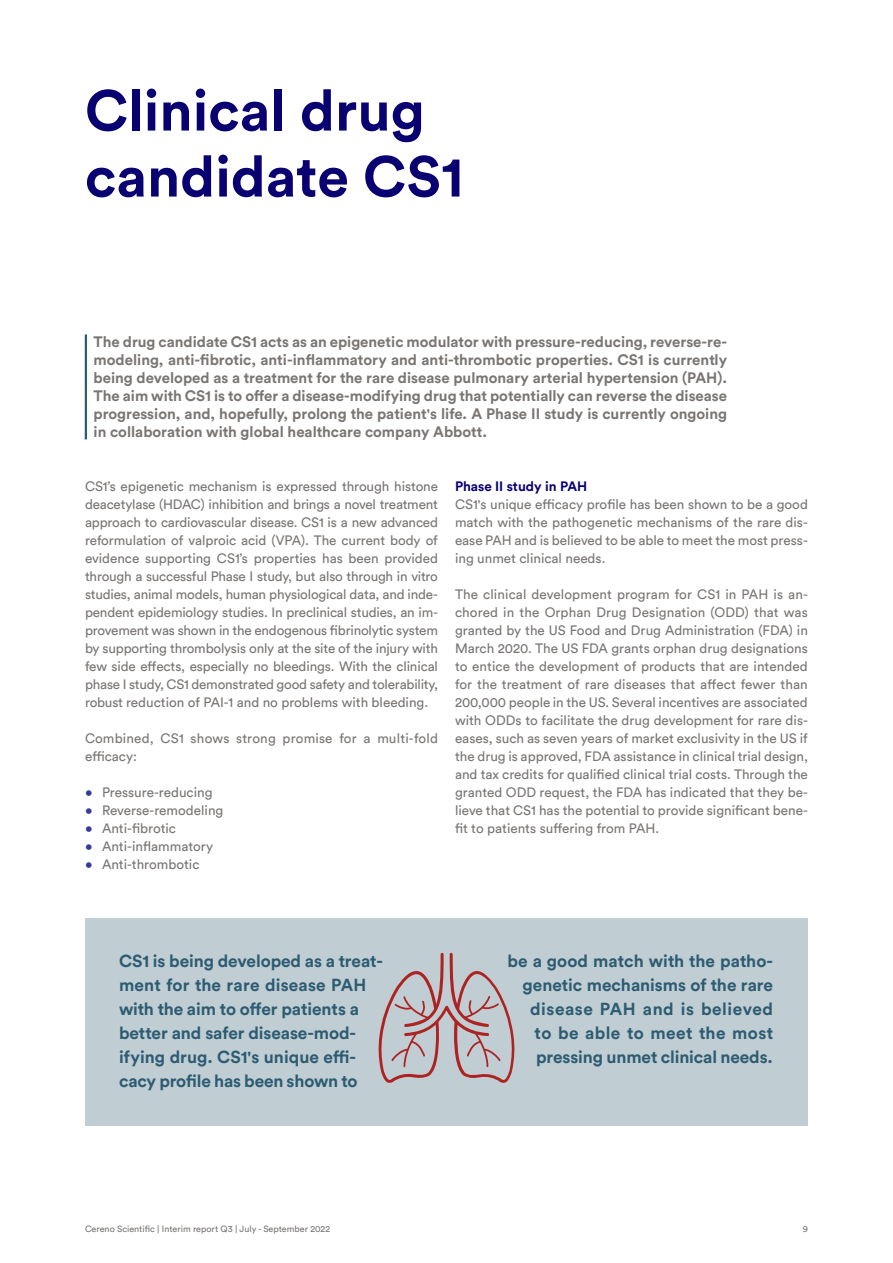
<style>
.page{position:relative;width:893px;height:1263px;background:#fff}
.page>*{position:absolute;margin:0;border:0;box-sizing:border-box;transform-origin:0 0}
.H1_1{font:700 57px/66px "Circular Std";color:#090072}
.Faktatext{font:700 17.25px/24px "Circular Std";letter-spacing:-.005em;color:#2d5b71}
.Ingress{font:700 15px/18px "Circular Std";color:#787573;text-align:justify}
.t1{font:13.5px/18px "Circular Std";color:#787573;text-align:justify}
.t2{font:700 13.5px "Circular Std";color:#090072}
.t3{font:9px "Circular Std";color:#787573}
.s1{color:#343b9b}
</style>
<div class="page">
<hr style="left:85px;top:334px;width:2px;height:105px;background:#2d5b71">
<div style="left:85px;top:918px;width:723px;height:208px;background:#c0ced4"></div>
<svg style="left:378px;top:953px;width:137px;height:130px"></svg>
<p class="H1_1" style="left:85px;top:76px;width:380px">Clinical drug candidate CS1</p>
<p class="Ingress" style="left:94px;top:332px;width:635px">The drug candidate CS1 acts as an epigenetic modulator with pressure-reducing, reverse-re&shy;modeling, anti-fibrotic, anti-inflammatory and anti-thrombotic properties. CS1 is currently being developed as a treatment for the rare disease pulmonary arterial hypertension (PAH).<br>The aim with CS1 is to offer a disease-modifying drug that potentially can reverse the disease progression, and, hopefully, prolong the patient's life. A Phase II study is currently ongoing in collaboration with global healthcare company Abbott.</p>
<p class="t1" style="left:85px;top:477px;width:355px">CS1’s epigenetic mechanism is expressed through histone deacetylase (HDAC) inhibition and brings a novel treatment approach to cardiovascular disease. CS1 is a new advanced reformulation of valproic acid (VPA). The current body of evidence supporting CS1’s properties has been provided through a successful Phase I study, but also through in vitro studies, animal models, human physiological data, and inde&shy;pendent epidemiology studies. In preclinical studies, an im&shy;provement was shown in the endogenous fibrinolytic system by supporting thrombolysis only at the site of the injury with few side effects, especially no bleedings. With the clinical phase I study, CS1 demonstrated good safety and tolerability, robust reduction of PAI-1 and no problems with bleeding.</p>
<p class="t1" style="left:85px;top:729px;width:354px">Combined, CS1 shows strong promise for a multi-fold efficacy:</p>
<p class="t1" style="left:85px;top:783px;width:129px"><span class="s1">•</span> Pressure-reducing</p>
<p class="t1" style="left:85px;top:801px;width:140px"><span class="s1">•</span> Reverse-remodeling</p>
<p class="t1" style="left:85px;top:819px;width:93px"><span class="s1">•</span> Anti-fibrotic</p>
<p class="t1" style="left:85px;top:837px;width:130px"><span class="s1">•</span> Anti-inflammatory</p>
<p class="t1" style="left:85px;top:855px;width:116px"><span class="s1">•</span> Anti-thrombotic</p>
<h3 class="t2" style="left:455px;top:477px;width:134px">Phase II study in PAH</h3>
<p class="t1" style="left:455px;top:495px;width:354px">CS1's unique efficacy profile has been shown to be a good match with the pathogenetic mechanisms of the rare dis&shy;ease PAH and is believed to be able to meet the most press&shy;ing unmet clinical needs.</p>
<p class="t1" style="left:455px;top:585px;width:355px">The clinical development program for CS1 in PAH is an&shy;chored in the Orphan Drug Designation (ODD) that was granted by the US Food and Drug Administration (FDA) in March 2020. The US FDA grants orphan drug designations to entice the development of products that are intended for the treatment of rare diseases that affect fewer than 200,000 people in the US. Several incentives are associated with ODDs to facilitate the drug development for rare dis&shy;eases, such as seven years of market exclusivity in the US if the drug is approved, FDA assistance in clinical trial design, and tax credits for qualified clinical trial costs. Through the granted ODD request, the FDA has indicated that they be&shy;lieve that CS1 has the potential to provide significant bene&shy;fit to patients suffering from PAH.</p>
<p class="Faktatext" style="left:119px;top:948px;width:266px">CS1 is being developed as a treat&shy;ment for the rare disease PAH with the aim to offer patients a better and safer disease-mod&shy;ifying drug. CS1's unique effi&shy;cacy profile has been shown to</p>
<p class="Faktatext" style="left:508px;top:948px;width:267px;text-align:right">be a good match with the patho&shy;genetic mechanisms of the rare disease PAH and is believed<br>to be able to meet the most pressing unmet clinical needs.</p>
<p class="t3" style="left:85px;top:1223px;width:247px">Cereno Scientific | Interim report Q3 | July - September 2022</p>
<p class="t3" style="left:803px;top:1223px;width:7px">9</p>
</div>
